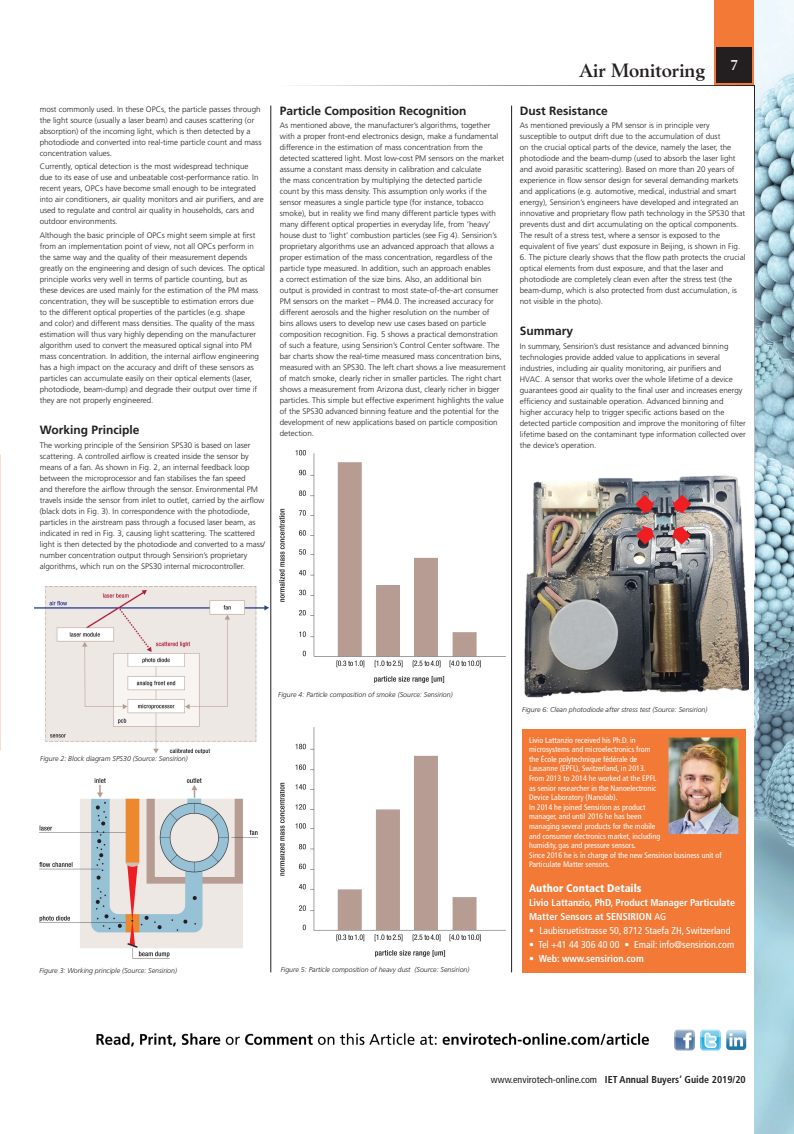
<style>
.page{position:relative;width:794px;height:1134px;background:#fff}
.page>*{position:absolute;margin:0;border:0;box-sizing:border-box;transform-origin:0 0}
.t1{font:700 19px "Berling";color:#231f20}
.t2{font:700 14px "Berling";color:#fff}
.t3{font:700 12px "Frutiger";color:#231f20}
.t4{font:900 condensed 11px "Frutiger";color:#fff}
.t5{font:700 condensed 10px/14px "Frutiger";color:#fff}
.t6{font:condensed 10px "Frutiger";color:#fff}
.t7{font:700 condensed 10px "Frutiger";color:#231f20}
.t8{font:300 8px/11px "Frutiger";color:#231f20}
.t9{font:condensed 8px/9.6px "Frutiger";color:#fff}
.t10{font:italic 300 7px "Frutiger";color:#231f20}
.s1{font-weight:400}
.s2{font-weight:700}
</style>
<div class="page">
<img style="left:754px;top:0;width:40px;height:1134px">
<div style="left:714px;top:0;width:40px;height:85px;background:#f37937"></div>
<div style="left:717px;top:48px;width:35px;height:35px;background:#231f20"></div>
<svg style="left:296px;top:85px;width:458px;height:1px"></svg>
<svg style="left:754px;top:85px;width:1px;height:494px"></svg>
<img style="left:96px;top:1029px;width:651px;height:22px">
<div style="left:522px;top:729px;width:224px;height:243px;background:#f37937"></div>
<img style="left:669px;top:738px;width:68px;height:95px">
<div style="left:667px;top:736px;width:72px;height:99px;border:1px solid #f37937"></div>
<hr style="left:270px;top:106px;width:1px;height:866px;background:#231f20">
<hr style="left:511px;top:106px;width:1px;height:866px;background:#231f20">
<img style="left:35px;top:586px;width:233px;height:167px">
<img style="left:40px;top:779px;width:218px;height:179px">
<img style="left:280px;top:450px;width:226px;height:233px">
<img style="left:280px;top:727px;width:225px;height:229px">
<img style="left:524px;top:475px;width:224px;height:223px">
<p class="t8" style="left:40px;top:103px;width:223px">most commonly used. In these OPCs, the particle passes through the light source (usually a laser beam) and causes scattering (or absorption) of the incoming light, which is then detected by a photodiode and converted into real-time particle count and mass concentration values.</p>
<p class="t8" style="left:40px;top:161px;width:225px">Currently, optical detection is the most widespread technique<br>due to its ease of use and unbeatable cost-performance ratio. In recent years, OPCs have become small enough to be integrated into air conditioners, air quality monitors and air purifiers, and are used to regulate and control air quality in households, cars and outdoor environments.</p>
<p class="t8" style="left:40px;top:230px;width:227px">Although the basic principle of OPCs might seem simple at first from an implementation point of view, not all OPCs perform in the same way and the quality of their measurement depends greatly on the engineering and design of such devices. The optical principle works very well in terms of particle counting, but as these devices are used mainly for the estimation of the PM mass concentration, they will be susceptible to estimation errors due<br>to the different optical properties of the particles (e.g. shape<br>and color) and different mass densities. The quality of the mass estimation will thus vary highly depending on the manufacturer algorithm used to convert the measured optical signal into PM mass concentration. In addition, the internal airflow engineering has a high impact on the accuracy and drift of these sensors as particles can accumulate easily on their optical elements (laser, photodiode, beam-dump) and degrade their output over time if they are not properly engineered.</p>
<h3 class="t3" style="left:40px;top:423px;width:101px">Working Principle</h3>
<p class="t8" style="left:40px;top:440px;width:227px">The working principle of the Sensirion SPS30 is based on laser scattering. A controlled airflow is created inside the sensor by means of a fan. As shown in Fig. 2, an internal feedback loop between the microprocessor and fan stabilises the fan speed<br>and therefore the airflow through the sensor. Environmental PM travels inside the sensor from inlet to outlet, carried by the airflow (black dots in Fig. 3). In correspondence with the photodiode, particles in the airstream pass through a focused laser beam, as indicated in red in Fig. 3, causing light scattering. The scattered light is then detected by the photodiode and converted to a mass/ number concentration output through Sensirion’s proprietary algorithms, which run on the SPS30 internal microcontroller.</p>
<h3 class="t3" style="left:280px;top:103px;width:188px">Particle Composition Recognition</h3>
<p class="t8" style="left:280px;top:120px;width:227px">As mentioned above, the manufacturer’s algorithms, together with a proper front-end electronics design, make a fundamental difference in the estimation of mass concentration from the detected scattered light. Most low-cost PM sensors on the market assume a constant mass density in calibration and calculate<br>the mass concentration by multiplying the detected particle<br>count by this mass density. This assumption only works if the sensor measures a single particle type (for instance, tobacco smoke), but in reality we find many different particle types with many different optical properties in everyday life, from ‘heavy’ house dust to ‘light’ combustion particles (see Fig 4). Sensirion’s proprietary algorithms use an advanced approach that allows a proper estimation of the mass concentration, regardless of the particle type measured. In addition, such an approach enables<br>a correct estimation of the size bins. Also, an additional bin output is provided in contrast to most state-of-the-art consumer PM sensors on the market – PM4.0. The increased accuracy for different aerosols and the higher resolution on the number of<br>bins allows users to develop new use cases based on particle composition recognition. Fig. 5 shows a practical demonstration of such a feature, using Sensirion’s Control Center software. The bar charts show the real-time measured mass concentration bins, measured with an SPS30. The left chart shows a live measurement of match smoke, clearly richer in smaller particles. The right chart shows a measurement from Arizona dust, clearly richer in bigger particles. This simple but effective experiment highlights the value of the SPS30 advanced binning feature and the potential for the development of new applications based on particle composition detection.</p>
<h1 class="t1" style="left:579px;top:60px;width:128px">Air Monitoring</h1>
<h2 class="t2" style="left:730px;top:57px;width:9px">7</h2>
<h3 class="t3" style="left:520px;top:103px;width:89px">Dust Resistance</h3>
<p class="t8" style="left:520px;top:120px;width:227px">As mentioned previously a PM sensor is in principle very susceptible to output drift due to the accumulation of dust<br>on the crucial optical parts of the device, namely the laser, the photodiode and the beam-dump (used to absorb the laser light and avoid parasitic scattering). Based on more than 20 years of experience in flow sensor design for several demanding markets and applications (e.g. automotive, medical, industrial and smart energy), Sensirion’s engineers have developed and integrated an innovative and proprietary flow path technology in the SPS30 that prevents dust and dirt accumulating on the optical components.<br>The result of a stress test, where a sensor is exposed to the equivalent of five years’ dust exposure in Beijing, is shown in Fig.</p>
<p class="t8" style="left:520px;top:252px;width:227px">6. The picture clearly shows that the flow path protects the crucial optical elements from dust exposure, and that the laser and photodiode are completely clean even after the stress test (the beam-dump, which is also protected from dust accumulation, is not visible in the photo).</p>
<h3 class="t3" style="left:520px;top:324px;width:55px">Summary</h3>
<p class="t8" style="left:520px;top:341px;width:227px">In summary, Sensirion’s dust resistance and advanced binning technologies provide added value to applications in several industries, including air quality monitoring, air purifiers and HVAC. A sensor that works over the whole lifetime of a device guarantees good air quality to the final user and increases energy efficiency and sustainable operation. Advanced binning and higher accuracy help to trigger specific actions based on the detected particle composition and improve the monitoring of filter lifetime based on the contaminant type information collected over the device’s operation.</p>
<p class="t10" style="left:40px;top:755px;width:149px">Figure 2: Block diagram SPS30 (Source: Sensirion)</p>
<p class="t10" style="left:40px;top:966px;width:139px">Figure 3: Working principle (Source: Sensirion)</p>
<p class="t10" style="left:278px;top:690px;width:176px">Figure 4: Particle composition of smoke (Source: Sensirion)</p>
<p class="t10" style="left:281px;top:966px;width:190px">Figure 5: Particle composition of heavy dust (Source: Sensirion)</p>
<p class="t10" style="left:522px;top:705px;width:187px">Figure 6: Clean photodiode after stress test (Source: Sensirion)</p>
<p class="t9" style="left:529px;top:735px;width:194px">Livio Lattanzio received his Ph.D. in<br>microsystems and microelectronics from<br>the École polytechnique fédérale de<br>Lausanne (EPFL), Switzerland, in 2013.<br>From 2013 to 2014 he worked at the EPFL<br>as senior researcher in the Nanoelectronic<br>Device Laboratory (Nanolab).<br>In 2014 he joined Sensirion as product<br>manager, and until 2016 he has been<br>managing several products for the mobile<br>and consumer electronics market, including<br>humidity, gas and pressure sensors.<br>Since 2016 he is in charge of the new Sensirion business unit of Particulate Matter sensors.</p>
<h3 class="t4" style="left:529px;top:881px;width:114px">Author Contact Details</h3>
<p class="t5" style="left:529px;top:895px;width:207px">Livio Lattanzio, PhD, Product Manager Particulate<br>Matter Sensors at SENSIRION <span class="s1">AG</span></p>
<p class="t6" style="left:529px;top:924px;width:203px"><span class="s2">•</span> Laubisruetistrasse 50, 8712 Staefa ZH, Switzerland</p>
<p class="t6" style="left:529px;top:938px;width:207px">• Tel +41 44 306 40 00 • Email: info@sensirion.com</p>
<p class="t5" style="left:529px;top:951px;width:116px"><span class="s1">•</span> Web: www.sensirion.com</p>
<p class="t7" style="left:491px;top:1074px;width:256px"><span class="s1">www.envirotech-online.com</span> IET Annual Buyers’ Guide 2019/20</p>
</div>
